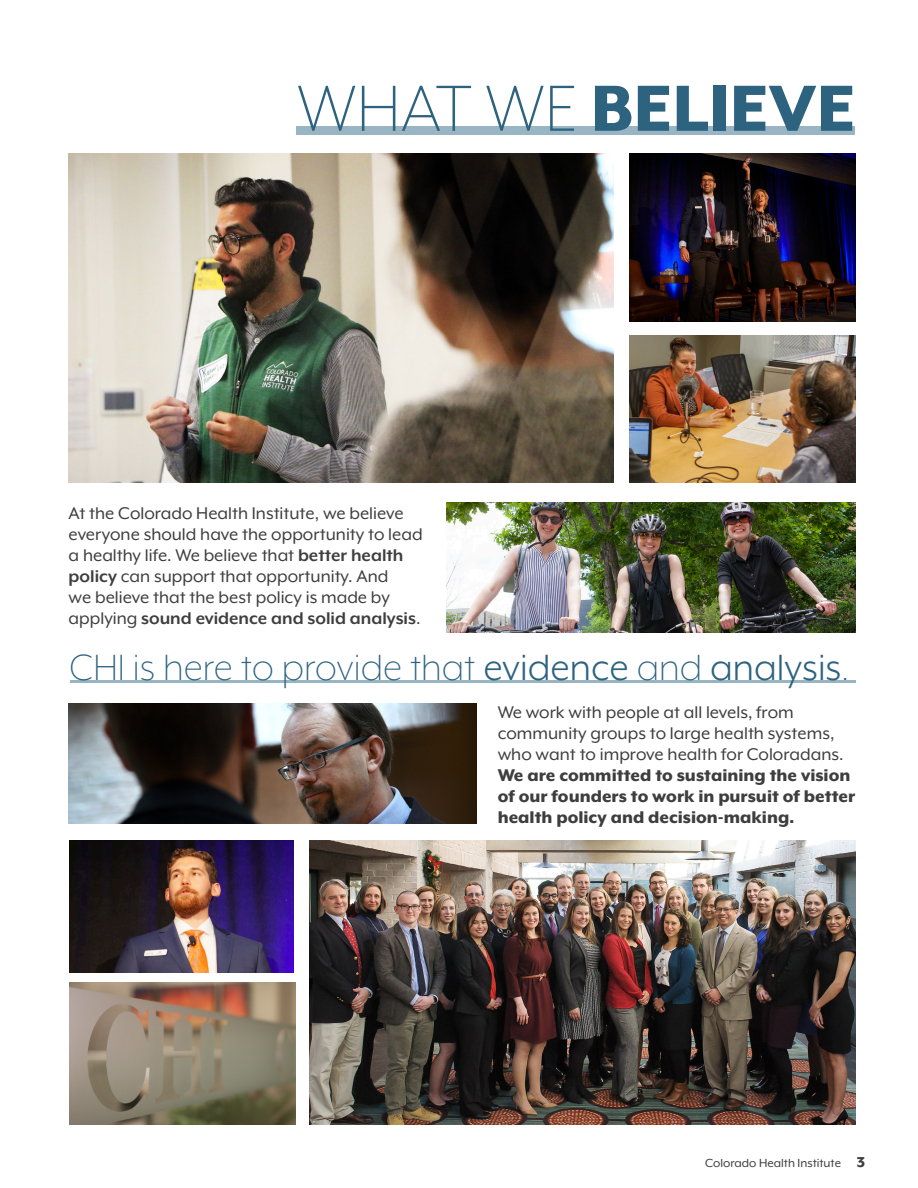
<style>
.page{position:relative;width:918px;height:1188px;background:#fff}
.page>*{position:absolute;margin:0;border:0;box-sizing:border-box;transform-origin:0 0}
.service_name{font:800 75px "Mr Eaves XL Mod OT";color:#2e6380}
.service_name-2{font:300 42px "Mr Eaves XL Mod OT";color:#2e6380}
.Body_text{font:19.5px/21px "Mr Eaves XL Mod OT";color:#3e3e3f}
.t1{font:13.5px "Mr Eaves XL Mod OT";color:#3e3e3f}
.s1{font-weight:300}
.s2{font-weight:700}
.s3{font-weight:400}
.s4{font-weight:800}
.s5{font-weight:800;font-size:16.5px}
</style>
<div class="page">
<img style="left:629px;top:154px;width:226px;height:168px">
<img style="left:68px;top:154px;width:546px;height:328px">
<img style="left:629px;top:336px;width:226px;height:146px">
<img style="left:446px;top:502px;width:409px;height:130px">
<img style="left:68px;top:704px;width:409px;height:120px">
<hr style="left:70px;top:680px;width:785px;height:2px;background:#2b6380">
<img style="left:70px;top:841px;width:224px;height:132px">
<img style="left:309px;top:841px;width:546px;height:284px">
<img style="left:70px;top:983px;width:226px;height:142px">
<div style="left:297px;top:126px;width:558px;height:9px;background:#99b4c2"></div>
<p class="service_name" style="left:297px;top:71px;width:560px"><span class="s1">WHAT WE</span> BELIEVE</p>
<p class="Body_text" style="left:69px;top:503px;width:356px">At the Colorado Health Institute, we believe everyone should have the opportunity to lead a healthy life. We believe that <span class="s2">better health policy</span> can support that opportunity. And<br>we believe that the best policy is made by applying <span class="s2">sound evidence and solid analysis</span>.</p>
<p class="service_name-2" style="left:70px;top:646px;width:781px">CHI is here to provide that <span class="s3">evidence</span> and <span class="s3">analysis</span>.</p>
<p class="Body_text" style="left:498px;top:702px;width:359px">We work with people at all levels, from community groups to large health systems, who want to improve health for Coloradans.<br><span class="s4">We are committed to sustaining the vision of our founders to work in pursuit of better health policy and decision-making.</span></p>
<p class="t1" style="left:705px;top:1156px;width:161px">Colorado Health Institute <span class="s5">3</span></p>
</div>
